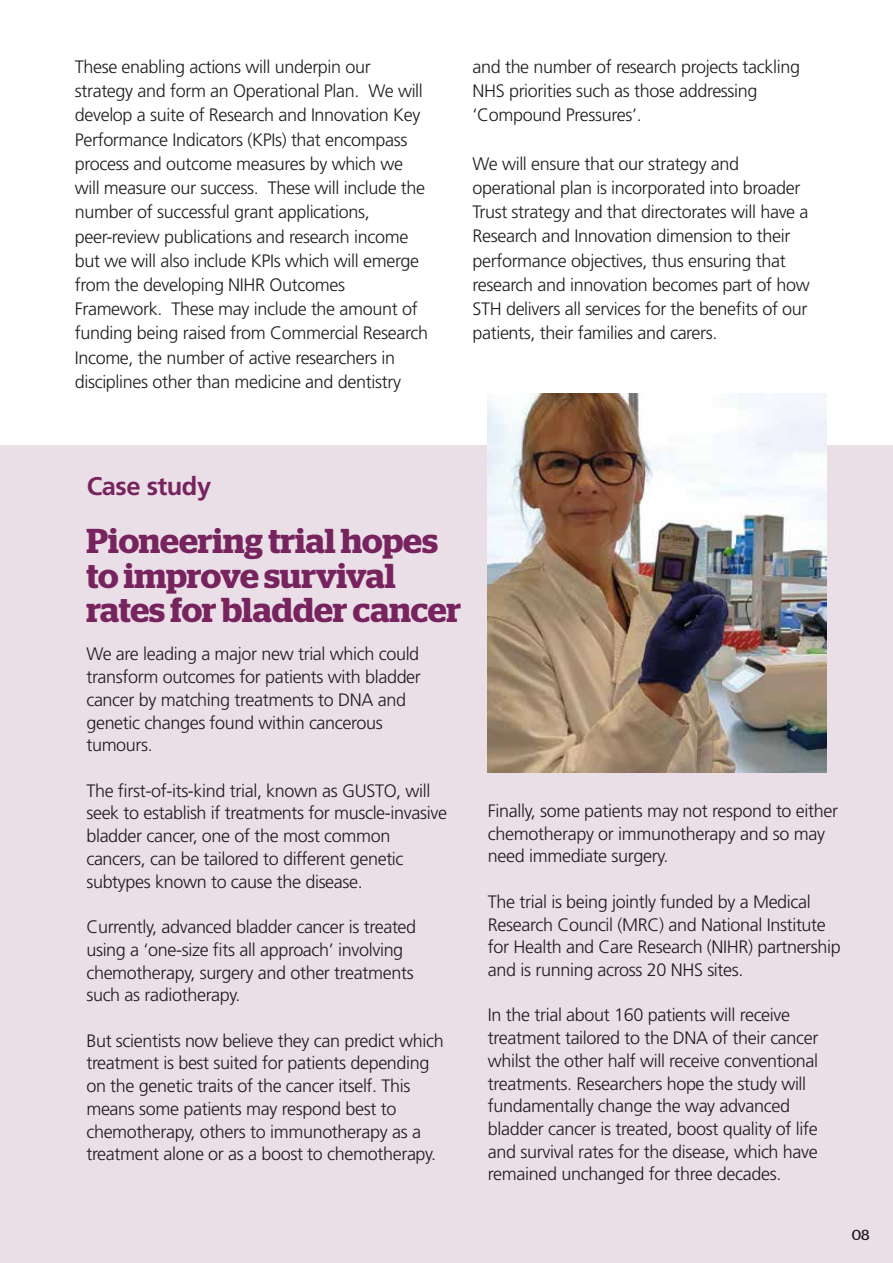
<style>
.page{position:relative;width:893px;height:1263px;background:#fff}
.page>*{position:absolute;margin:0;border:0;box-sizing:border-box;transform-origin:0 0}
.t1{font:600 34.5px/34.5px "Stag";letter-spacing:-.005em;color:#77235e}
.t2{font:700 25.5px "Frutiger LT Std";letter-spacing:-.02em;color:#77235e}
.t3{font:300 18px/22.6px "Frutiger LT Std";letter-spacing:-.02em;color:#1d1d1b}
.t4{font:14.55px "Stag";color:#1d1d1b}
</style>
<div class="page">
<div style="left:0;top:445px;width:893px;height:818px;background:#eadee7"></div>
<img style="left:488px;top:394px;width:339px;height:378px">
<p class="t3" style="left:75px;top:55px;width:355px;line-height:24.2px">These enabling actions will underpin our strategy and form an Operational Plan. We will develop a suite of Research and Innovation Key Performance Indicators (KPIs) that encompass process and outcome measures by which we will measure our success. These will include the number of successful grant applications, peer-review publications and research income but we will also include KPIs which will emerge from the developing NIHR Outcomes Framework. These may include the amount of funding being raised from Commercial Research Income, the number of active researchers in disciplines other than medicine and dentistry</p>
<p class="t3" style="left:472px;top:55px;width:329px;line-height:24.2px">and the number of research projects tackling<br>NHS priorities such as those addressing ‘Compound Pressures’.</p>
<p class="t3" style="left:472px;top:152px;width:339px;line-height:24.2px">We will ensure that our strategy and operational plan is incorporated into broader Trust strategy and that directorates will have a Research and Innovation dimension to their performance objectives, thus ensuring that research and innovation becomes part of how STH delivers all services for the benefits of our patients, their families and carers.</p>
<h2 class="t2" style="left:87px;top:471px;width:126px">Case study</h2>
<h1 class="t1" style="left:86px;top:524px;width:376px">Pioneering trial hopes to improve survival rates for bladder cancer</h1>
<p class="t3" style="left:86px;top:643px;width:336px">We are leading a major new trial which could transform outcomes for patients with bladder cancer by matching treatments to DNA and genetic changes found within cancerous tumours.</p>
<p class="t3" style="left:86px;top:779px;width:362px">The first-of-its-kind trial, known as GUSTO, will seek to establish if treatments for muscle-invasive bladder cancer, one of the most common cancers, can be tailored to different genetic subtypes known to cause the disease.</p>
<p class="t3" style="left:86px;top:916px;width:331px">Currently, advanced bladder cancer is treated using a ‘one-size fits all approach’ involving chemotherapy, surgery and other treatments such as radiotherapy.</p>
<p class="t3" style="left:86px;top:1029px;width:359px">But scientists now believe they can predict which treatment is best suited for patients depending on the genetic traits of the cancer itself. This means some patients may respond best to chemotherapy, others to immunotherapy as a treatment alone or as a boost to chemotherapy.</p>
<p class="t3" style="left:488px;top:800px;width:352px">Finally, some patients may not respond to either chemotherapy or immunotherapy and so may need immediate surgery.</p>
<p class="t3" style="left:488px;top:890px;width:354px">The trial is being jointly funded by a Medical Research Council (MRC) and National Institute for Health and Care Research (NIHR) partnership and is running across 20 NHS sites.</p>
<p class="t3" style="left:488px;top:1004px;width:332px">In the trial about 160 patients will receive treatment tailored to the DNA of their cancer whilst the other half will receive conventional treatments. Researchers hope the study will fundamentally change the way advanced bladder cancer is treated, boost quality of life and survival rates for the disease, which have remained unchanged for three decades.</p>
<p class="t4" style="left:852px;top:1226px;width:19px">08</p>
</div>
